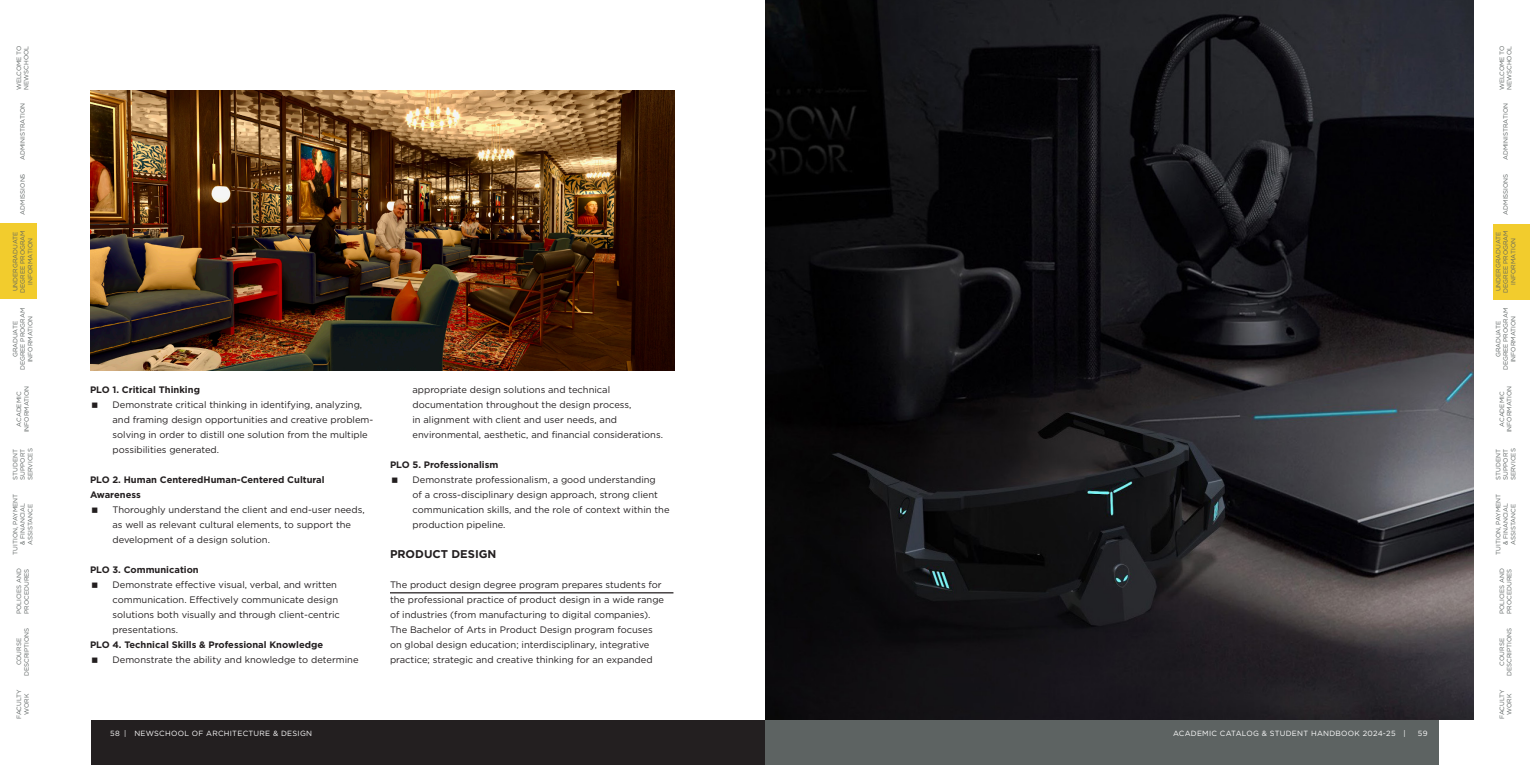
<style>
.page{position:relative;width:1530px;height:765px;background:#fff}
.page>*{position:absolute;margin:0;border:0;box-sizing:border-box;transform-origin:0 0}
.t1{font:700 11.25px "Gotham";color:#231f20}
.t2{font:9.38px/15px "Gotham";color:#231f20}
.t3{font:700 9.38px/15px "Gotham";color:#231f20}
.頁碼{font:7.5px "Gotham";letter-spacing:.035em;color:#fff}
.t4{font:6.25px/7.5px "Gotham";color:#5d6362;text-align:center}
</style>
<div class="page">
<img style="left:765px;top:0;width:709px;height:720px">
<div style="left:0;top:224px;width:37px;height:75px;background:#f2cc2d"></div>
<div style="left:1493px;top:224px;width:37px;height:75px;background:#f2cc2d"></div>
<div style="left:765px;top:720px;width:673px;height:45px;background:#5d6362"></div>
<div style="left:92px;top:720px;width:673px;height:45px;background:#231f20"></div>
<img style="left:90px;top:90px;width:585px;height:280px">
<hr style="left:390px;top:592px;width:283px;height:1px;background:#231f20">
<p class="t4" style="left:15px;top:90px;width:46px;text-align:left;rotate:-90deg">WELCOME TO<br>NEWSCHOOL</p>
<p class="t4" style="left:19px;top:160px;width:58px;rotate:-90deg">ADMINISTRATION</p>
<p class="t4" style="left:19px;top:215px;width:43px;rotate:-90deg">ADMISSIONS</p>
<p class="t4" style="left:11px;top:293px;width:64px;rotate:-90deg">UNDERGRADUATE<br>DEGREE PROGRAM<br>INFORMATION</p>
<p class="t4" style="left:11px;top:370px;width:64px;rotate:-90deg">GRADUATE<br>DEGREE PROGRAM<br>INFORMATION</p>
<p class="t4" style="left:15px;top:432px;width:48px;rotate:-90deg">ACADEMIC<br>INFORMATION</p>
<p class="t4" style="left:11px;top:480px;width:33px;text-align:justify;rotate:-90deg">STUDENT SUPPORT SERVICES</p>
<p class="t4" style="left:11px;top:555px;width:63px;rotate:-90deg">TUITION, PAYMENT &amp; FINANCIAL<br>ASSISTANCE</p>
<p class="t4" style="left:15px;top:614px;width:48px;rotate:-90deg">POLICIES AND</p>
<p class="t4" style="left:23px;top:614px;width:47px;rotate:-90deg">PROCEDURES</p>
<p class="t4" style="left:15px;top:665px;width:29px;rotate:-90deg">COURSE</p>
<p class="t4" style="left:23px;top:676px;width:50px;rotate:-90deg">DESCRIPTIONS</p>
<p class="t4" style="left:15px;top:719px;width:31px;rotate:-90deg">FACULTY<br>WORK</p>
<p class="t3" style="left:90px;top:382px;width:111px">PLO 1. Critical Thinking</p>
<p class="t2" style="left:112px;top:397px;width:262px">Demonstrate critical thinking in identifying, analyzing, and framing design opportunities and creative problem&shy;solving in order to distill one solution from the multiple possibilities generated.</p>
<p class="t3" style="left:90px;top:472px;width:236px">PLO 2. Human CenteredHuman-Centered Cultural<br>Awareness</p>
<p class="t2" style="left:112px;top:502px;width:254px">Thoroughly understand the client and end-user needs, as well as relevant cultural elements, to support the development of a design solution.</p>
<p class="t3" style="left:90px;top:562px;width:110px">PLO 3. Communication</p>
<p class="t2" style="left:112px;top:577px;width:229px">Demonstrate effective visual, verbal, and written communication. Effectively communicate design solutions both visually and through client-centric presentations.</p>
<p class="t3" style="left:90px;top:637px;width:235px">PLO 4. Technical Skills &amp; Professional Knowledge</p>
<p class="t2" style="left:112px;top:652px;width:248px">Demonstrate the ability and knowledge to determine</p>
<p class="t2" style="left:412px;top:382px;width:252px">appropriate design solutions and technical documentation throughout the design process,<br>in alignment with client and user needs, and environmental, aesthetic, and financial considerations.</p>
<p class="t3" style="left:390px;top:457px;width:110px">PLO 5. Professionalism</p>
<p class="t2" style="left:412px;top:472px;width:259px">Demonstrate professionalism, a good understanding<br>of a cross-disciplinary design approach, strong client communication skills, and the role of context within the production pipeline.</p>
<p class="t1" style="left:390px;top:547px;width:108px">PRODUCT DESIGN</p>
<p class="t2" style="left:390px;top:577px;width:276px">The product design degree program prepares students for the professional practice of product design in a wide range of industries (from manufacturing to digital companies).<br>The Bachelor of Arts in Product Design program focuses on global design education; interdisciplinary, integrative practice; strategic and creative thinking for an expanded</p>
<p class="頁碼" style="left:110px;top:729px;width:11px">58</p>
<p class="頁碼" style="left:124px;top:729px;width:189px">| NEWSCHOOL OF ARCHITECTURE &amp; DESIGN</p>
<p class="頁碼" style="left:1173px;top:729px;width:234px">ACADEMIC CATALOG &amp; STUDENT HANDBOOK 2024-25 |</p>
<p class="頁碼" style="left:1418px;top:729px;width:11px">59</p>
<p class="t4" style="left:1498px;top:90px;width:46px;text-align:left;rotate:-90deg">WELCOME TO<br>NEWSCHOOL</p>
<p class="t4" style="left:1502px;top:160px;width:58px;rotate:-90deg">ADMINISTRATION</p>
<p class="t4" style="left:1502px;top:215px;width:43px;rotate:-90deg">ADMISSIONS</p>
<p class="t4" style="left:1494px;top:293px;width:64px;rotate:-90deg">UNDERGRADUATE<br>DEGREE PROGRAM<br>INFORMATION</p>
<p class="t4" style="left:1494px;top:370px;width:64px;rotate:-90deg">GRADUATE<br>DEGREE PROGRAM<br>INFORMATION</p>
<p class="t4" style="left:1498px;top:432px;width:48px;rotate:-90deg">ACADEMIC<br>INFORMATION</p>
<p class="t4" style="left:1494px;top:480px;width:33px;text-align:justify;rotate:-90deg">STUDENT SUPPORT SERVICES</p>
<p class="t4" style="left:1494px;top:555px;width:63px;rotate:-90deg">TUITION, PAYMENT &amp; FINANCIAL<br>ASSISTANCE</p>
<p class="t4" style="left:1498px;top:614px;width:48px;rotate:-90deg">POLICIES AND</p>
<p class="t4" style="left:1506px;top:614px;width:47px;rotate:-90deg">PROCEDURES</p>
<p class="t4" style="left:1498px;top:666px;width:29px;rotate:-90deg">COURSE</p>
<p class="t4" style="left:1506px;top:676px;width:50px;rotate:-90deg">DESCRIPTIONS</p>
<p class="t4" style="left:1498px;top:719px;width:31px;rotate:-90deg">FACULTY<br>WORK</p>
</div>
